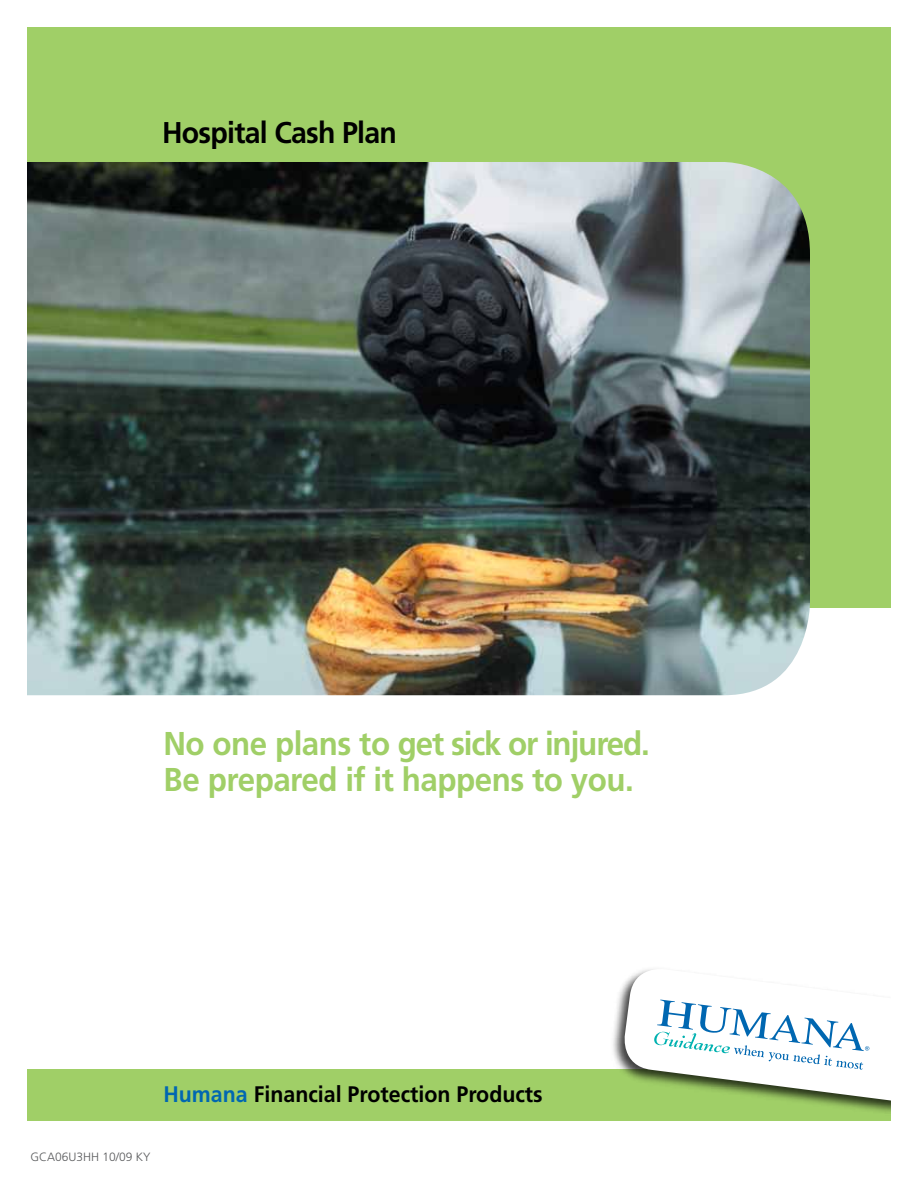
<style>
.page{position:relative;width:918px;height:1188px;background:#fff}
.page>*{position:absolute;margin:0;border:0;box-sizing:border-box;transform-origin:0 0}
.t1{font:700 33px/36px "Frutiger";letter-spacing:-.015em;color:#a0cf67;scale:.95 1}
.t2{font:700 30px "Frutiger";letter-spacing:-.025em;color:#000;scale:.95 1}
.t3{font:700 22.5px "Frutiger";color:#000;scale:.95 1}
.t4{font:300 12px "Frutiger";color:#58595b}
.s1{color:#0067b1}
</style>
<div class="page">
<div style="left:27px;top:27px;width:864px;height:581px;background:#a0cf67"></div>
<img style="left:27px;top:162px;width:783px;height:533px">
<div style="left:27px;top:1069px;width:864px;height:51px;background:#a0cf67"></div>
<img style="left:613px;top:990px;width:278px;height:123px">
<svg style="left:621px;top:969px;width:270px;height:136px"></svg>
<p class="t2" style="left:162px;top:114px;width:249px">Hospital Cash Plan</p>
<p class="t1" style="left:163px;top:726px;width:514px">No one plans to get sick or injured.<br>Be prepared if it happens to you.</p>
<p class="t3" style="left:164px;top:1081px;width:401px"><span class="s1">Humana</span> Financial Protection Products</p>
<p class="t4" style="left:30px;top:1150px;width:122px">GCA06U3HH 10/09 KY</p>
</div>
